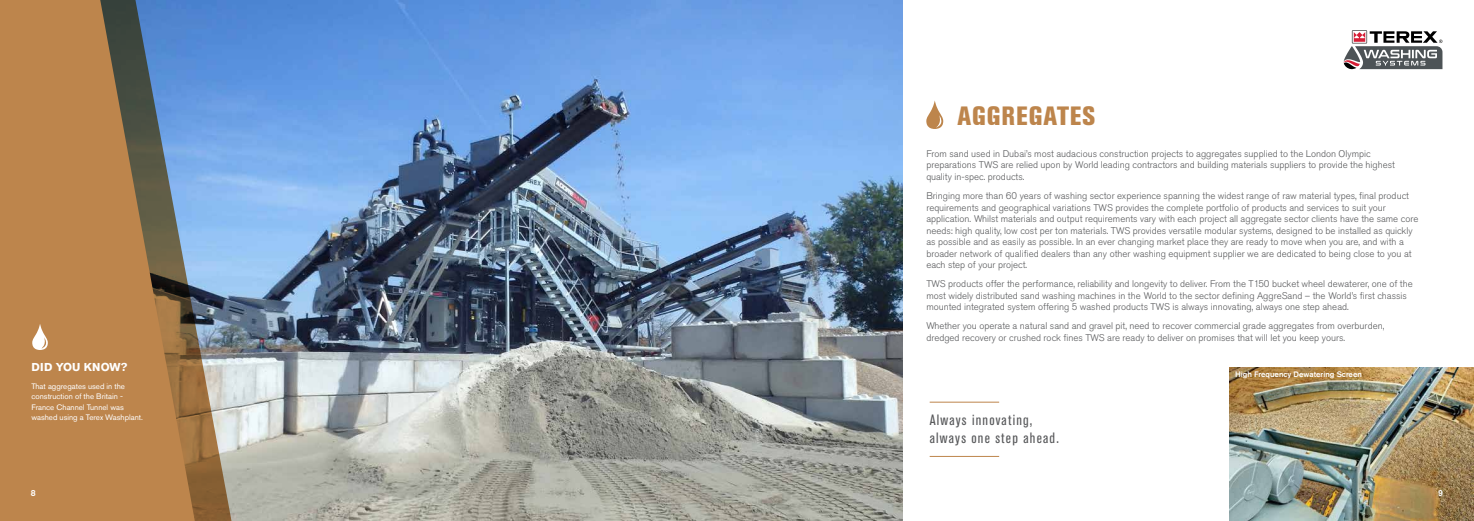
<style>
.page{position:relative;width:1474px;height:521px;background:#fff}
.page>*{position:absolute;margin:0;border:0;box-sizing:border-box;transform-origin:0 0}
.t1{font:800 condensed 26.25px "Akzidenz Grotesk Pro";letter-spacing:.04em;color:#bd854c}
.t2{font:condensed 14.88px/17.8px "Akzidenz Grotesk Pro";letter-spacing:.08em;color:#58595b}
.t3{font:700 11.38px "Akzidenz Grotesk Pro";letter-spacing:.02em;color:#fff}
.t4{font:300 9.62px/11.5px "Akzidenz Grotesk Pro";color:#58595b}
.t5{font:500 8.75px "Akzidenz Grotesk Pro";color:#fff}
.t6{font:7.88px/10.5px "Akzidenz Grotesk Pro";color:#fff}
.t7{font:500 7.88px "Akzidenz Grotesk Pro";color:#fff}
</style>
<div class="page">
<img style="left:233px;top:0;width:669px;height:521px">
<svg style="left:195px;top:0;width:38px;height:521px"></svg>
<svg style="left:0;top:0;width:195px;height:521px;fill:#bd854c"></svg>
<svg style="left:32px;top:324px;width:18px;height:26px"></svg>
<img style="left:1229px;top:367px;width:244px;height:154px">
<svg style="left:926px;top:100px;width:18px;height:29px"></svg>
<hr style="left:929px;top:402px;width:70px;height:1px;background:#bd854c">
<hr style="left:929px;top:456px;width:70px;height:1px;background:#bd854c">
<svg style="left:1343px;top:30px;width:99px;height:39px"></svg>
<p class="t3" style="left:31px;top:359px;width:98px">DID YOU KNOW?</p>
<p class="t6" style="left:31px;top:381px;width:113px">That aggregates used in the construction of the Britain -<br>France Channel Tunnel was washed using a Terex Washplant.</p>
<p class="t5" style="left:31px;top:488px;width:6px">8</p>
<h1 class="t1" style="left:957px;top:99px;width:139px">AGGREGATES</h1>
<p class="t4" style="left:926px;top:148px;width:470px">From sand used in Dubai’s most audacious construction projects to aggregates supplied to the London Olympic preparations TWS are relied upon by World leading contractors and building materials suppliers to provide the highest quality in-spec. products.</p>
<p class="t4" style="left:926px;top:190px;width:493px">Bringing more than 60 years of washing sector experience spanning the widest range of raw material types, final product requirements and geographical variations TWS provides the complete portfolio of products and services to suit your application. Whilst materials and output requirements vary with each project all aggregate sector clients have the same core needs: high quality, low cost per ton materials. TWS provides versatile modular systems, designed to be installed as quickly as possible and as easily as possible. In an ever changing market place they are ready to move when you are, and with a broader network of qualified dealers than any other washing equipment supplier we are dedicated to being close to you at each step of your project.</p>
<p class="t4" style="left:926px;top:278px;width:488px">TWS products offer the performance, reliability and longevity to deliver. From the T150 bucket wheel dewaterer, one of the most widely distributed sand washing machines in the World to the sector defining AggreSand – the World’s first chassis mounted integrated system offering 5 washed products TWS is always innovating, always one step ahead.</p>
<p class="t4" style="left:926px;top:320px;width:459px">Whether you operate a natural sand and gravel pit, need to recover commercial grade aggregates from overburden, dredged recovery or crushed rock fines TWS are ready to deliver on promises that will let you keep yours.</p>
<h2 class="t2" style="left:929px;top:411px;width:131px">Always innovating, always one step ahead.</h2>
<p class="t7" style="left:1235px;top:369px;width:128px">High Frequency Dewatering Screen</p>
<p class="t5" style="left:1437px;top:488px;width:6px">9</p>
</div>
